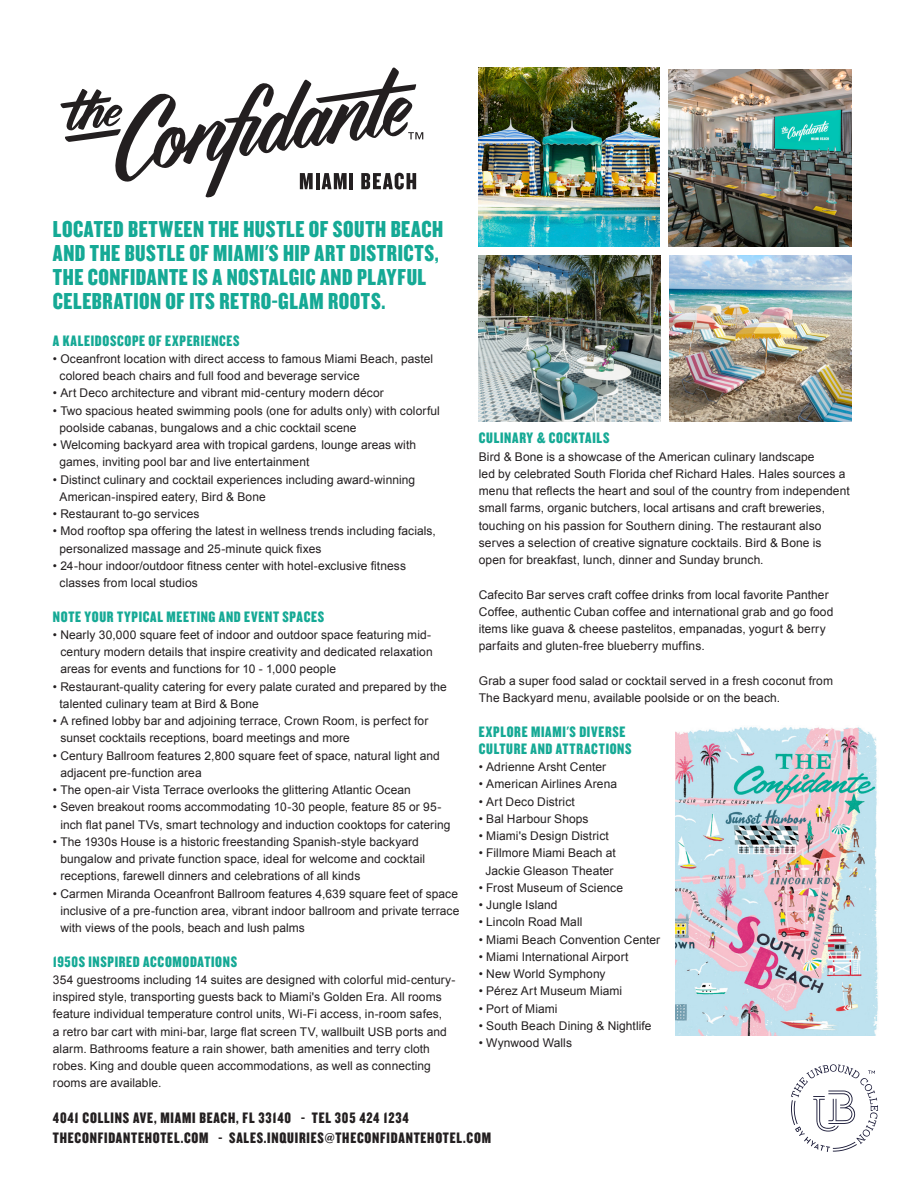
<style>
.page{position:relative;width:918px;height:1188px;background:#fff}
.page>*{position:absolute;margin:0;border:0;box-sizing:border-box;transform-origin:0 0}
.t1{font:24px/24px "Knockout 69 Full Liteweight";letter-spacing:.025em;color:#15a995}
.t2{font:15.75px "Knockout 69 Full Liteweight";letter-spacing:.04em;color:#15a995}
.t3{font:15.75px "Knockout 69 Full Liteweight";letter-spacing:.05em;color:#231f20}
.t4{font:12px/17.2px "Arial";letter-spacing:.005em;color:#231f20}
</style>
<div class="page">
<img style="left:479px;top:68px;width:181px;height:179px">
<img style="left:670px;top:255px;width:181px;height:166px">
<img style="left:479px;top:255px;width:182px;height:166px">
<img style="left:669px;top:69px;width:182px;height:178px">
<svg style="left:60px;top:67px;width:356px;height:131px"></svg>
<svg style="left:408px;top:132px;width:15px;height:7px"></svg>
<svg style="left:300px;top:173px;width:13px;height:16px"></svg>
<hr style="left:316px;top:173px;width:3px;height:16px;background:#231f20">
<svg style="left:322px;top:173px;width:25px;height:16px"></svg>
<hr style="left:350px;top:173px;width:3px;height:16px;background:#231f20">
<svg style="left:361px;top:173px;width:55px;height:17px"></svg>
<svg style="left:791px;top:1064px;width:87px;height:88px"></svg>
<img style="left:676px;top:726px;width:202px;height:309px">
<p class="t1" style="left:53px;top:217px;width:392px">LOCATED BETWEEN THE HUSTLE OF SOUTH BEACH AND THE BUSTLE OF MIAMI'S HIP ART DISTRICTS, THE CONFIDANTE IS A NOSTALGIC AND PLAYFUL CELEBRATION OF ITS RETRO-GLAM ROOTS.</p>
<p class="t2" style="left:53px;top:331px;width:188px">A KALEIDOSCOPE OF EXPERIENCES</p>
<p class="t4" style="left:53px;top:350px;width:382px">• Oceanfront location with direct access to famous Miami Beach, pastel</p>
<p class="t4" style="left:59px;top:368px;width:302px">colored beach chairs and full food and beverage service</p>
<p class="t4" style="left:53px;top:385px;width:332px">• Art Deco architecture and vibrant mid-century modern décor</p>
<p class="t4" style="left:53px;top:402px;width:389px">• Two spacious heated swimming pools (one for adults only) with colorful</p>
<p class="t4" style="left:59px;top:419px;width:299px">poolside cabanas, bungalows and a chic cocktail scene</p>
<p class="t4" style="left:53px;top:437px;width:365px">• Welcoming backyard area with tropical gardens, lounge areas with</p>
<p class="t4" style="left:59px;top:454px;width:251px">games, inviting pool bar and live entertainment</p>
<p class="t4" style="left:53px;top:471px;width:364px">• Distinct culinary and cocktail experiences including award-winning</p>
<p class="t4" style="left:59px;top:488px;width:208px">American-inspired eatery, Bird &amp; Bone</p>
<p class="t4" style="left:53px;top:506px;width:148px">• Restaurant to-go services</p>
<p class="t4" style="left:53px;top:523px;width:385px">• Mod rooftop spa offering the latest in wellness trends including facials,</p>
<p class="t4" style="left:59px;top:540px;width:263px">personalized massage and 25-minute quick fixes</p>
<p class="t4" style="left:53px;top:557px;width:355px">• 24-hour indoor/outdoor fitness center with hotel-exclusive fitness</p>
<p class="t4" style="left:59px;top:575px;width:140px">classes from local studios</p>
<p class="t2" style="left:53px;top:607px;width:273px">NOTE YOUR TYPICAL MEETING AND EVENT SPACES</p>
<p class="t4" style="left:60px;top:626px;width:374px;text-indent:-7px">• Nearly 30,000 square feet of indoor and outdoor space featuring mid&shy;century modern details that inspire creativity and dedicated relaxation areas for events and functions for 10 - 1,000 people</p>
<p class="t4" style="left:53px;top:678px;width:395px">• Restaurant-quality catering for every palate curated and prepared by the</p>
<p class="t4" style="left:59px;top:695px;width:201px">talented culinary team at Bird &amp; Bone</p>
<p class="t4" style="left:60px;top:713px;width:370px;text-indent:-7px">• A refined lobby bar and adjoining terrace, Crown Room, is perfect for sunset cocktails receptions, board meetings and more</p>
<p class="t4" style="left:60px;top:747px;width:381px;text-indent:-7px">• Century Ballroom features 2,800 square feet of space, natural light and adjacent pre-function area</p>
<p class="t4" style="left:53px;top:782px;width:360px">• The open-air Vista Terrace overlooks the glittering Atlantic Ocean</p>
<p class="t4" style="left:60px;top:799px;width:392px;text-indent:-7px">• Seven breakout rooms accommodating 10-30 people, feature 85 or 95- inch flat panel TVs, smart technology and induction cooktops for catering</p>
<p class="t4" style="left:60px;top:833px;width:366px;text-indent:-7px">• The 1930s House is a historic freestanding Spanish-style backyard bungalow and private function space, ideal for welcome and cocktail receptions, farewell dinners and celebrations of all kinds</p>
<p class="t4" style="left:60px;top:885px;width:401px;text-align:justify;text-indent:-7px">• Carmen Miranda Oceanfront Ballroom features 4,639 square feet of space inclusive of a pre-function area, vibrant indoor ballroom and private terrace with views of the pools, beach and lush palms</p>
<p class="t2" style="left:53px;top:952px;width:186px">1950S INSPIRED ACCOMODATIONS</p>
<p class="t4" style="left:53px;top:971px;width:404px">354 guestrooms including 14 suites are designed with colorful mid-century&shy;inspired style, transporting guests back to Miami's Golden Era. All rooms feature individual temperature control units, Wi-Fi access, in-room safes,<br>a retro bar cart with mini-bar, large flat screen TV, wallbuilt USB ports and alarm. Bathrooms feature a rain shower, bath amenities and terry cloth robes. King and double queen accommodations, as well as connecting rooms are available.</p>
<p class="t2" style="left:479px;top:428px;width:132px">CULINARY &amp; COCKTAILS</p>
<p class="t4" style="left:479px;top:448px;width:337px">Bird &amp; Bone is a showcase of the American culinary landscape</p>
<p class="t4" style="left:479px;top:465px;width:372px">led by celebrated South Florida chef Richard Hales. Hales sources a menu that reflects the heart and soul of the country from independent small farms, organic butchers, local artisans and craft breweries, touching on his passion for Southern dining. The restaurant also serves a selection of creative signature cocktails. Bird &amp; Bone is open for breakfast, lunch, dinner and Sunday brunch.</p>
<p class="t4" style="left:479px;top:586px;width:356px">Cafecito Bar serves craft coffee drinks from local favorite Panther Coffee, authentic Cuban coffee and international grab and go food items like guava &amp; cheese pastelitos, empanadas, yogurt &amp; berry parfaits and gluten-free blueberry muffins.</p>
<p class="t4" style="left:479px;top:672px;width:356px">Grab a super food salad or cocktail served in a fresh coconut from<br>The Backyard menu, available poolside or on the beach.</p>
<p class="t2" style="left:479px;top:722px;width:148px">EXPLORE MIAMI'S DIVERSE</p>
<p class="t2" style="left:479px;top:739px;width:154px">CULTURE AND ATTRACTIONS</p>
<p class="t4" style="left:479px;top:758px;width:129px">• Adrienne Arsht Center</p>
<p class="t4" style="left:479px;top:776px;width:140px">• American Airlines Arena</p>
<p class="t4" style="left:479px;top:793px;width:98px">• Art Deco District</p>
<p class="t4" style="left:479px;top:810px;width:111px">• Bal Harbour Shops</p>
<p class="t4" style="left:479px;top:827px;width:132px">• Miami's Design District</p>
<p class="t4" style="left:479px;top:845px;width:138px">• Fillmore Miami Beach at</p>
<p class="t4" style="left:485px;top:862px;width:130px">Jackie Gleason Theater</p>
<p class="t4" style="left:479px;top:879px;width:146px">• Frost Museum of Science</p>
<p class="t4" style="left:479px;top:896px;width:80px">• Jungle Island</p>
<p class="t4" style="left:479px;top:914px;width:105px">• Lincoln Road Mall</p>
<p class="t4" style="left:479px;top:931px;width:183px">• Miami Beach Convention Center</p>
<p class="t4" style="left:479px;top:948px;width:151px">• Miami International Airport</p>
<p class="t4" style="left:479px;top:965px;width:128px">• New World Symphony</p>
<p class="t4" style="left:479px;top:983px;width:145px">• Pérez Art Museum Miami</p>
<p class="t4" style="left:479px;top:1000px;width:80px">• Port of Miami</p>
<p class="t4" style="left:479px;top:1017px;width:174px">• South Beach Dining &amp; Nightlife</p>
<p class="t4" style="left:479px;top:1034px;width:95px">• Wynwood Walls</p>
<p class="t3" style="left:53px;top:1108px;width:357px">4041 COLLINS AVE, MIAMI BEACH, FL 33140 - TEL 305 424 1234</p>
<p class="t3" style="left:53px;top:1128px;width:440px">THECONFIDANTEHOTEL.COM - SALES.INQUIRIES@THECONFIDANTEHOTEL.COM</p>
</div>
